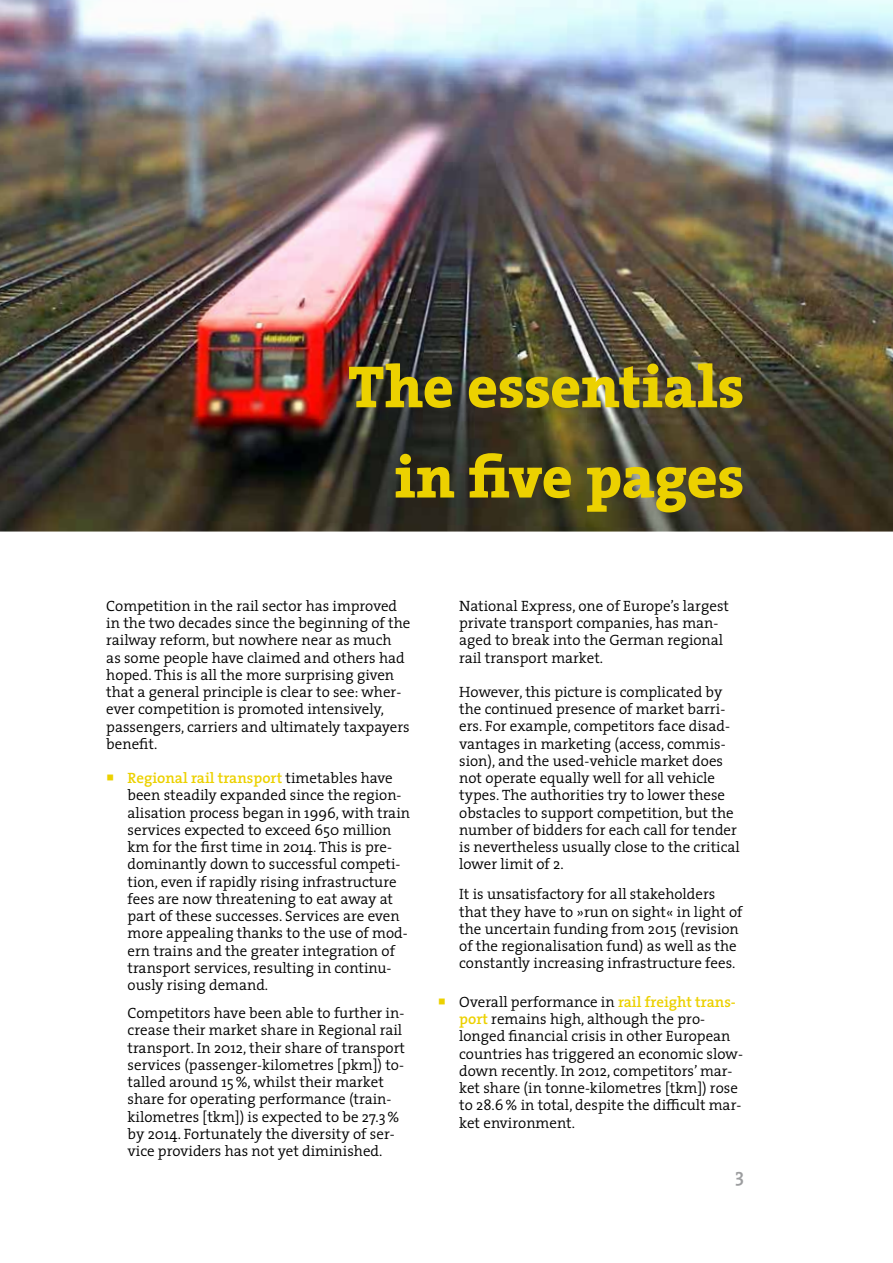
<style>
.page{position:relative;width:893px;height:1263px;background:#fff}
.page>*{position:absolute;margin:0;border:0;box-sizing:border-box;transform-origin:0 0}
.t1{font:800 60px/90.3px "The Serif";letter-spacing:-.01em;color:#ecd100;text-align:right}
.t2{font:600 19.5px "The Serif";color:#9c9d9f}
.t3{font:300 15px/17.2px "The Serif";color:#000}
.s1{font-weight:600;color:#ecd100}
</style>
<div class="page">
<img style="left:0;top:0;width:893px;height:531px">
<h1 class="t1" style="left:348px;top:340px;width:397px">The essentials in five pages</h1>
<p class="t3" style="left:106px;top:597px;width:306px">Competition in the rail sector has improved in the two decades since the beginning of the railway reform, but nowhere near as much<br>as some people have claimed and others had hoped. This is all the more surprising given that a general principle is clear to see: wher&shy;ever competition is promoted intensively, passengers, carriers and ultimately taxpayers benefit.</p>
<p class="t3" style="left:128px;top:769px;width:284px"><span class="s1">Regional rail transport</span> timetables have been steadily expanded since the region&shy;alisation process began in 1996, with train services expected to exceed 650 million km for the first time in 2014. This is pre&shy;dominantly down to successful competi&shy;tion, even if rapidly rising infrastructure fees are now threatening to eat away at part of these successes. Services are even more appealing thanks to the use of mod&shy;ern trains and the greater integration of transport services, resulting in continu&shy;ously rising demand.</p>
<p class="t3" style="left:128px;top:1004px;width:279px">Competitors have been able to further in&shy;crease their market share in Regional rail transport. In 2012, their share of transport services (passenger-kilometres [pkm]) to&shy;talled around 15%, whilst their market share for operating performance (train&shy;kilometres [tkm]) is expected to be 27.3% by 2014. Fortunately the diversity of ser&shy;vice providers has not yet diminished.</p>
<p class="t3" style="left:459px;top:597px;width:271px">National Express, one of Europe’s largest private transport companies, has man&shy;aged to break into the German regional rail transport market.</p>
<p class="t3" style="left:459px;top:683px;width:282px">However, this picture is complicated by the continued presence of market barri&shy;ers. For example, competitors face disad&shy;vantages in marketing (access, commis&shy;sion), and the used-vehicle market does not operate equally well for all vehicle types. The authorities try to lower these obstacles to support competition, but the number of bidders for each call for tender is nevertheless usually close to the critical lower limit of 2.</p>
<p class="t3" style="left:459px;top:885px;width:285px">It is unsatisfactory for all stakeholders that they have to »run on sight« in light of the uncertain funding from 2015 (revision of the regionalisation fund) as well as the constantly increasing infrastructure fees.</p>
<p class="t3" style="left:459px;top:993px;width:285px">Overall performance in <span class="s1">rail freight trans&shy;port</span> remains high, although the pro&shy;longed financial crisis in other European countries has triggered an economic slow&shy;down recently. In 2012, competitors’ mar&shy;ket share (in tonne-kilometres [tkm]) rose to 28.6% in total, despite the difficult mar&shy;ket environment.</p>
<h2 class="t2" style="left:735px;top:1159px;width:11px">3</h2>
</div>
